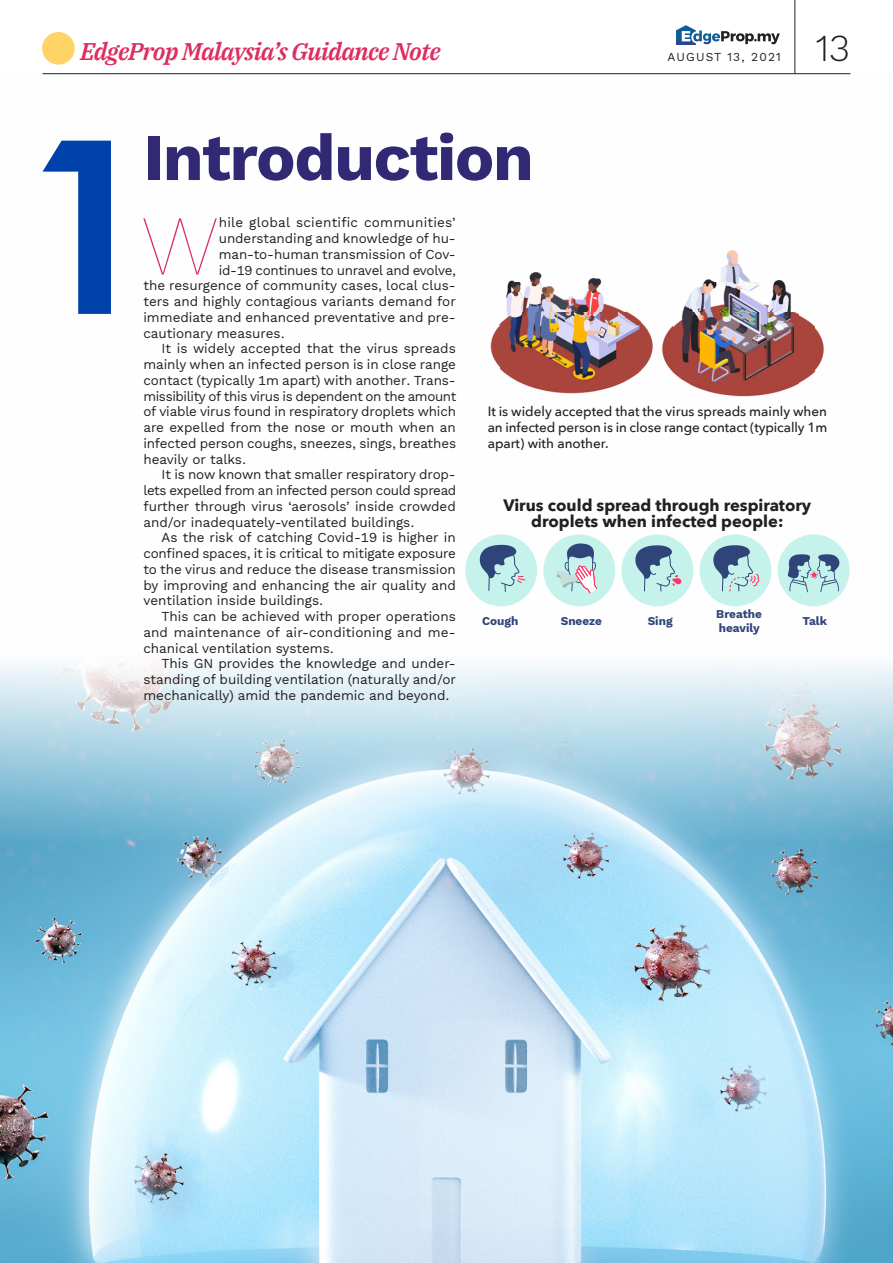
<style>
.page{position:relative;width:893px;height:1263px;background:#fff}
.page>*{position:absolute;margin:0;border:0;box-sizing:border-box;transform-origin:0 0}
.t1{font:100 85.05px "Work Sans";color:#dc2e61}
.t2{font:700 65.85px "Work Sans";letter-spacing:-.02em;color:#312974}
.t3{font:300 37.5px "Work Sans";color:#231f20}
.t4{font:italic 600 24px "IBM Plex Serif";letter-spacing:-.03em;color:#dc2e61}
.t5{font:700 16.5px/15.8px "Avenir Next";color:#231f20;text-align:center}
.t6{font:13.5px "Work Sans";color:#231f20}
.t7{font:500 13.5px/15.8px "Avenir Next";letter-spacing:-.005em;color:#231f20;text-align:justify}
.t8{font:13.5px "Work Sans";letter-spacing:-.025em;color:#231f20}
.t9{font:13.5px "Work Sans";letter-spacing:-.02em;color:#231f20}
.t10{font:12px "Work Sans";letter-spacing:.1em;color:#231f20}
.t11{font:700 11.7px/14.1px "Work Sans";color:#2f457a}
</style>
<div class="page">
<hr style="left:43px;top:73px;width:807px;height:1px;background:#231f20">
<svg style="left:676px;top:25px;width:104px;height:20px"></svg>
<hr style="left:794px;top:0;width:1px;height:74px;background:#231f20">
<div style="left:42px;top:32px;width:33px;height:33px;background:#ffd466;border-radius:50%"></div>
<img style="left:0;top:140px;width:893px;height:1123px">
<svg style="left:43px;top:141px;width:68px;height:173px"></svg>
<img style="left:515px;top:311px;width:111px;height:90px">
<img style="left:689px;top:281px;width:111px;height:120px">
<img style="left:499px;top:281px;width:16px;height:105px">
<img style="left:626px;top:311px;width:16px;height:75px">
<img style="left:657px;top:326px;width:32px;height:60px">
<img style="left:800px;top:311px;width:16px;height:75px">
<img style="left:483px;top:326px;width:16px;height:45px">
<img style="left:641px;top:311px;width:17px;height:60px">
<img style="left:816px;top:326px;width:16px;height:45px">
<img style="left:673px;top:296px;width:16px;height:30px">
<img style="left:515px;top:281px;width:47px;height:30px">
<img style="left:562px;top:296px;width:64px;height:15px">
<img style="left:578px;top:266px;width:32px;height:30px">
<img style="left:515px;top:266px;width:32px;height:15px">
<img style="left:705px;top:266px;width:48px;height:15px">
<img style="left:721px;top:251px;width:32px;height:15px">
<div style="left:465px;top:534px;width:72px;height:72px;background:#c6f2ec;border-radius:50%"></div>
<div style="left:543px;top:534px;width:72px;height:72px;background:#c6f2ec;border-radius:50%"></div>
<div style="left:621px;top:534px;width:72px;height:72px;background:#c6f2ec;border-radius:50%"></div>
<div style="left:699px;top:534px;width:72px;height:72px;background:#c6f2ec;border-radius:50%"></div>
<div style="left:778px;top:534px;width:72px;height:72px;background:#c6f2ec;border-radius:50%"></div>
<svg style="left:479px;top:544px;width:47px;height:48px"></svg>
<svg style="left:713px;top:545px;width:46px;height:47px"></svg>
<svg style="left:556px;top:543px;width:41px;height:50px"></svg>
<svg style="left:635px;top:545px;width:47px;height:46px"></svg>
<svg style="left:784px;top:554px;width:56px;height:38px"></svg>
<h3 class="t4" style="left:80px;top:33px;width:362px">EdgeProp Malaysia’s Guidance Note</h3>
<p class="t10" style="left:668px;top:48px;width:115px">AUGUST 13, 2021</p>
<h2 class="t2" style="left:143px;top:108px;width:392px">Introduction</h2>
<h3 class="t3" style="left:816px;top:20px;width:35px">13</h3>
<h1 class="t1" style="left:141px;top:181px;width:79px">W</h1>
<p class="t6" style="left:219px;top:212px;width:238px">hile global scientific communities’</p>
<p class="t6" style="left:219px;top:228px;width:239px">understanding and knowledge of hu-</p>
<p class="t6" style="left:219px;top:244px;width:239px">man-to-human transmission of Cov-</p>
<p class="t9" style="left:219px;top:260px;width:239px">id-19 continues to unravel and evolve,</p>
<p class="t6" style="left:143px;top:275px;width:314px">the resurgence of community cases, local clus-</p>
<p class="t6" style="left:143px;top:291px;width:314px">ters and highly contagious variants demand for</p>
<p class="t6" style="left:143px;top:307px;width:314px">immediate and enhanced preventative and pre-</p>
<p class="t6" style="left:143px;top:323px;width:143px">cautionary measures.</p>
<p class="t6" style="left:162px;top:338px;width:296px">It is widely accepted that the virus spreads</p>
<p class="t6" style="left:143px;top:354px;width:314px">mainly when an infected person is in close range</p>
<p class="t6" style="left:143px;top:370px;width:314px">contact (typically 1m apart) with another. Trans-</p>
<p class="t8" style="left:143px;top:386px;width:315px">missibility of this virus is dependent on the amount</p>
<p class="t6" style="left:143px;top:401px;width:314px">of viable virus found in respiratory droplets which</p>
<p class="t6" style="left:143px;top:417px;width:314px">are expelled from the nose or mouth when an</p>
<p class="t6" style="left:143px;top:433px;width:314px">infected person coughs, sneezes, sings, breathes</p>
<p class="t6" style="left:143px;top:449px;width:104px">heavily or talks.</p>
<p class="t6" style="left:162px;top:464px;width:296px">It is now known that smaller respiratory drop-</p>
<p class="t8" style="left:143px;top:480px;width:314px">lets expelled from an infected person could spread</p>
<p class="t6" style="left:143px;top:496px;width:314px">further through virus ‘aerosols’ inside crowded</p>
<p class="t6" style="left:143px;top:512px;width:273px">and/or inadequately-ventilated buildings.</p>
<p class="t6" style="left:162px;top:527px;width:296px">As the risk of catching Covid-19 is higher in</p>
<p class="t6" style="left:143px;top:543px;width:314px">confined spaces, it is critical to mitigate exposure</p>
<p class="t6" style="left:143px;top:559px;width:314px">to the virus and reduce the disease transmission</p>
<p class="t6" style="left:143px;top:575px;width:314px">by improving and enhancing the air quality and</p>
<p class="t6" style="left:143px;top:590px;width:181px">ventilation inside buildings.</p>
<p class="t6" style="left:162px;top:606px;width:296px">This can be achieved with proper operations</p>
<p class="t6" style="left:143px;top:622px;width:314px">and maintenance of air-conditioning and me-</p>
<p class="t6" style="left:143px;top:638px;width:192px">chanical ventilation systems.</p>
<p class="t6" style="left:162px;top:653px;width:296px">This GN provides the knowledge and under-</p>
<p class="t6" style="left:143px;top:669px;width:314px">standing of building ventilation (naturally and/or</p>
<p class="t6" style="left:143px;top:685px;width:308px">mechanically) amid the pandemic and beyond.</p>
<p class="t7" style="left:488px;top:403px;width:341px">It is widely accepted that the virus spreads mainly when an infected person is in close range contact (typically 1m apart) with another.</p>
<p class="t5" style="left:503px;top:497px;width:309px">Virus could spread through respiratory droplets when infected people:</p>
<p class="t11" style="left:482px;top:614px;width:38px">Cough</p>
<p class="t11" style="left:561px;top:614px;width:43px">Sneeze</p>
<p class="t11" style="left:648px;top:614px;width:26px">Sing</p>
<p class="t11" style="left:716px;top:606px;width:47px">Breathe heavily</p>
<p class="t11" style="left:802px;top:614px;width:26px">Talk</p>
</div>
